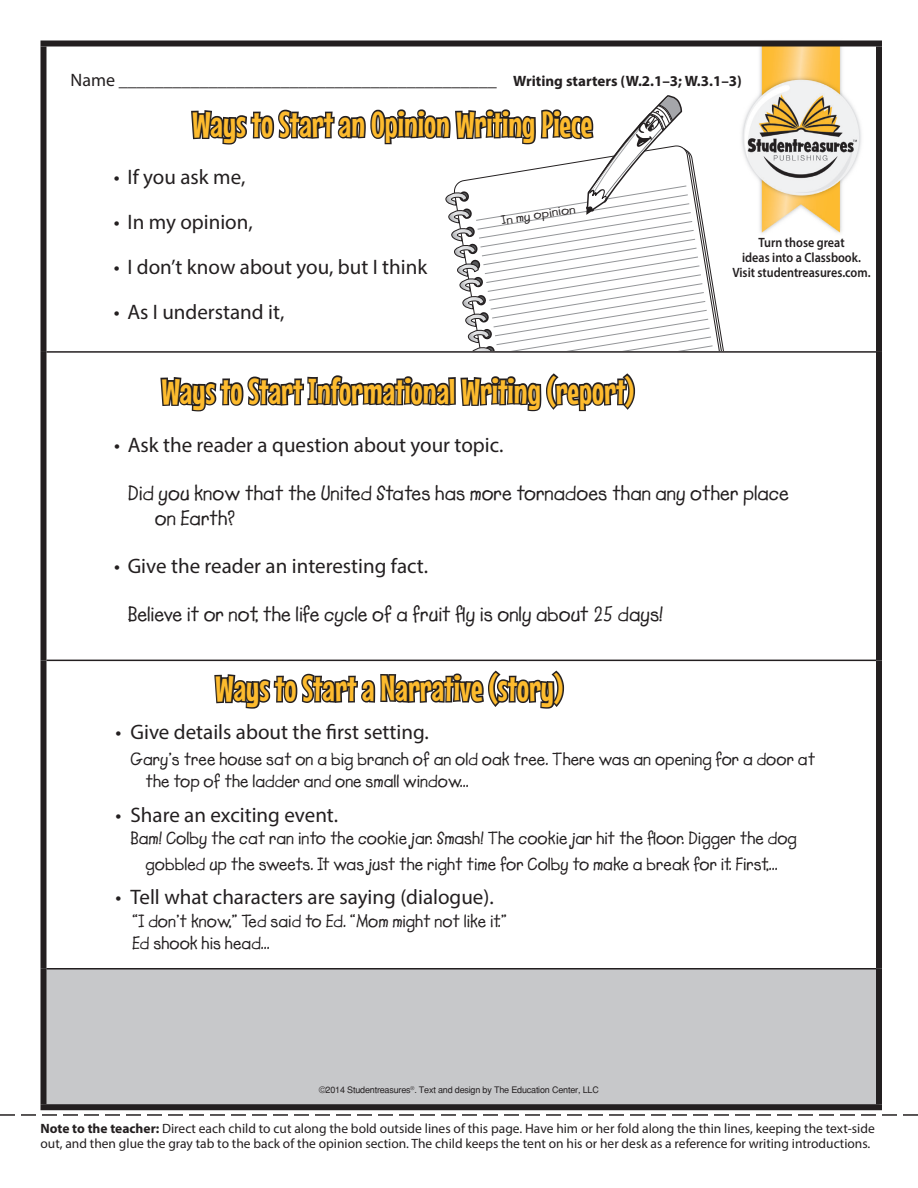
<style>
.page{position:relative;width:918px;height:1188px;background:#fff}
.page>*{position:absolute;margin:0;border:0;box-sizing:border-box;transform-origin:0 0}
.Main_Title{font:36px "Mouse Memoirs";color:#fdbb2e}
.Body_Text{font:21px "Myriad Pro";color:#231f20}
.Body_Text-2{font:21px/25.5px "Lemonade ICG Bold";color:#231f20}
.Body_Text-3{font:18px/22.5px "Lemonade ICG Bold";color:#231f20}
.Body_Text-4{font:18px "Myriad Pro";color:#231f20}
.CCSS_Callout{font:700 15px "Myriad Pro";color:#231f20}
.Note_to_the_teacher{font:13.5px/15px "Myriad Pro";color:#231f20}
.Body_Text-5{font:600 13.5px "Myriad Pro";color:#231f20;scale:.9 1}
.Body_Text-6{font:12.15px "Lemonade ICG Bold";color:#231f20;scale:1.17 1}
.t1{font:9px "Helvetica";letter-spacing:-.02em;color:#231f20}
.s1{font-weight:700}
</style>
<div class="page">
<img style="left:739px;top:46px;width:126px;height:187px">
<div style="left:44px;top:969px;width:835px;height:138px;background:#c7c8ca"></div>
<hr style="left:46px;top:351px;width:830px;height:2px;background:#231f20">
<hr style="left:46px;top:660px;width:830px;height:1px;background:#231f20">
<div style="left:40px;top:40px;width:842px;height:6px;background:#231f20"></div>
<div style="left:40px;top:47px;width:6px;height:305px;background:#231f20"></div>
<div style="left:876px;top:47px;width:6px;height:305px;background:#231f20"></div>
<div style="left:40px;top:352px;width:6px;height:308px;background:#231f20"></div>
<div style="left:876px;top:352px;width:6px;height:308px;background:#231f20"></div>
<div style="left:40px;top:660px;width:6px;height:309px;background:#231f20"></div>
<div style="left:876px;top:660px;width:6px;height:309px;background:#231f20"></div>
<div style="left:40px;top:969px;width:6px;height:135px;background:#231f20"></div>
<div style="left:876px;top:969px;width:6px;height:135px;background:#231f20"></div>
<div style="left:40px;top:1104px;width:842px;height:6px;background:#231f20"></div>
<hr style="left:46px;top:968px;width:830px;height:2px;background:#231f20">
<svg style="left:0;top:1114px;width:918px;height:2px"></svg>
<svg style="left:213px;top:659px;width:353px;height:50px"></svg>
<svg style="left:713px;top:284px;width:11px;height:67px"></svg>
<svg style="left:159px;top:40px;width:554px;height:372px"></svg>
<p class="Body_Text-4" style="left:70px;top:69px;width:428px">Name __________________________________________</p>
<p class="CCSS_Callout" style="left:513px;top:71px;width:230px">Writing starters (W.2.1–3; W.3.1–3)</p>
<p class="Main_Title" style="left:192px;top:103px;width:402px">Ways to Start an Opinion Writing Piece</p>
<p class="Body_Text" style="left:114px;top:164px;width:133px">• If you ask me,</p>
<p class="Body_Text" style="left:114px;top:209px;width:140px">• In my opinion,</p>
<p class="Body_Text" style="left:114px;top:254px;width:315px">• I don’t know about you, but I think</p>
<p class="Body_Text" style="left:114px;top:299px;width:172px">• As I understand it,</p>
<p class="Body_Text-6" style="left:500px;top:213px;width:66px;rotate:-9deg">In my opinion</p>
<p class="Main_Title" style="left:161px;top:370px;width:474px">Ways to Start Informational Writing (report)</p>
<p class="Body_Text-5" style="left:758px;top:234px;width:97px">Turn those great</p>
<p class="Body_Text-5" style="left:742px;top:249px;width:134px">ideas into a Classbook.</p>
<p class="Body_Text-5" style="left:732px;top:264px;width:155px">Visit studentreasures.com.</p>
<p class="Body_Text" style="left:114px;top:432px;width:391px">• Ask the reader a question about your topic.</p>
<p class="Body_Text-2" style="left:155px;top:480px;width:636px;text-indent:-27px">Did you know that the United States has more tornadoes than any other place on Earth?</p>
<p class="Body_Text" style="left:114px;top:553px;width:315px">• Give the reader an interesting fact.</p>
<p class="Body_Text-2" style="left:128px;top:602px;width:537px">Believe it or not, the life cycle of a fruit fly is only about 25 days!</p>
<p class="Main_Title" style="left:215px;top:667px;width:349px">Ways to Start a Narrative (story)</p>
<p class="Body_Text" style="left:116px;top:719px;width:315px">• Give details about the first setting.</p>
<p class="Body_Text-3" style="left:146px;top:748px;width:671px;text-indent:-15px">Gary’s tree house sat on a big branch of an old oak tree. There was an opening for a door at the top of the ladder and one small window...</p>
<p class="Body_Text" style="left:116px;top:802px;width:224px">• Share an exciting event.</p>
<p class="Body_Text-3" style="left:131px;top:826px;width:668px;line-height:25.5px;text-align:center">Bam! Colby the cat ran into the cookie jar. Smash! The cookie jar hit the floor. Digger the dog gobbled up the sweets. It was just the right time for Colby to make a break for it. First,...</p>
<p class="Body_Text" style="left:116px;top:884px;width:380px">• Tell what characters are saying (dialogue).</p>
<p class="Body_Text-3" style="left:132px;top:910px;width:376px">“I don’t know,” Ted said to Ed. “Mom might not like it.”</p>
<p class="Body_Text-3" style="left:132px;top:932px;width:139px">Ed shook his head...</p>
<p class="t1" style="left:319px;top:1085px;width:281px">©2014 Studentreasures<sup>®</sup>. Text and design by The Education Center, LLC</p>
<p class="Note_to_the_teacher" style="left:40px;top:1120px;width:836px"><span class="s1">Note to the teacher:</span> Direct each child to cut along the bold outside lines of this page. Have him or her fold along the thin lines, keeping the text-side out, and then glue the gray tab to the back of the opinion section. The child keeps the tent on his or her desk as a reference for writing introductions.</p>
</div>
